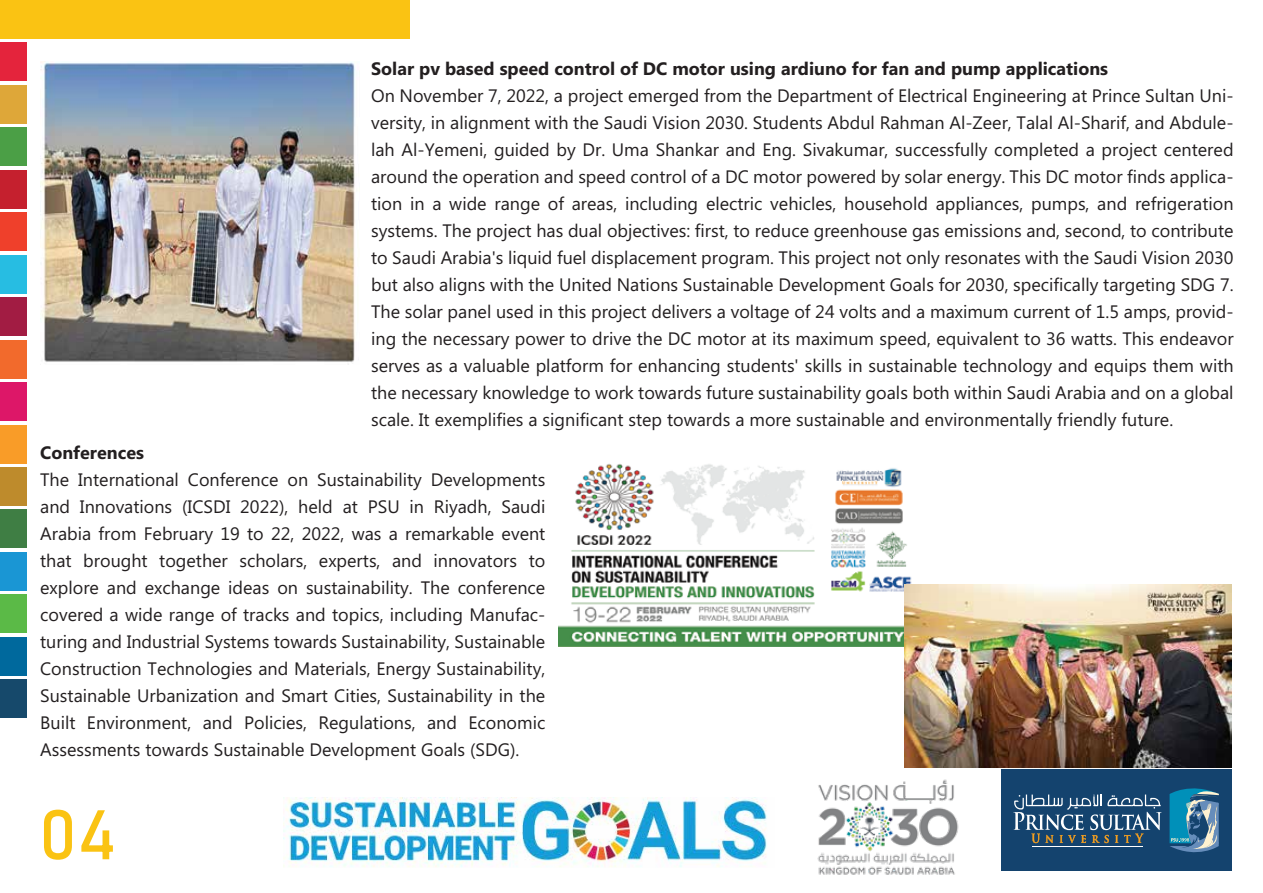
<style>
.page{position:relative;width:1263px;height:893px;background:#fff}
.page>*{position:absolute;margin:0;border:0;box-sizing:border-box;transform-origin:0 0}
.t1{font:69px "Bahnschrift";color:#fac313}
.t2{font:18px/27px "Microsoft Phags Pa";color:#231f20;text-align:justify}
.t3{font:700 18px "Microsoft Phags Pa";color:#231f20}
</style>
<div class="page">
<img style="left:817px;top:779px;width:142px;height:96px">
<div style="left:1001px;top:769px;width:231px;height:102px;background:#14436e"></div>
<svg style="left:1169px;top:788px;width:50px;height:65px"></svg>
<hr style="left:1033px;top:846px;width:110px;height:1px;background:#fff">
<svg style="left:1013px;top:794px;width:148px;height:49px"></svg>
<div style="left:0;top:0;width:410px;height:39px;background:#fac313"></div>
<div style="left:0;top:43px;width:27px;height:38px;background:#e4243c"></div>
<div style="left:0;top:85px;width:27px;height:39px;background:#dea739"></div>
<div style="left:0;top:128px;width:27px;height:38px;background:#4b9f46"></div>
<div style="left:0;top:170px;width:27px;height:39px;background:#c5202e"></div>
<div style="left:0;top:212px;width:27px;height:39px;background:#ef402b"></div>
<div style="left:0;top:255px;width:27px;height:39px;background:#27bde2"></div>
<div style="left:0;top:297px;width:27px;height:39px;background:#a21c43"></div>
<div style="left:0;top:340px;width:27px;height:38px;background:#f26a2c"></div>
<div style="left:0;top:382px;width:27px;height:39px;background:#dd1768"></div>
<div style="left:0;top:425px;width:27px;height:38px;background:#f99c28"></div>
<div style="left:0;top:467px;width:27px;height:39px;background:#be8b2c"></div>
<div style="left:0;top:510px;width:27px;height:38px;background:#3f7e44"></div>
<div style="left:0;top:552px;width:27px;height:39px;background:#1a96d4"></div>
<div style="left:0;top:594px;width:27px;height:39px;background:#5bba47"></div>
<div style="left:0;top:637px;width:27px;height:39px;background:#00699d"></div>
<div style="left:0;top:679px;width:27px;height:39px;background:#16496b"></div>
<img style="left:283px;top:798px;width:484px;height:69px">
<img style="left:41px;top:62px;width:314px;height:300px">
<img style="left:559px;top:463px;width:353px;height:183px">
<img style="left:905px;top:584px;width:326px;height:183px">
<p class="t3" style="left:371px;top:56px;width:738px">Solar pv based speed control of DC motor using ardiuno for fan and pump applications</p>
<p class="t2" style="left:371px;top:82px;width:864px">On November 7, 2022, a project emerged from the Department of Electrical Engineering at Prince Sultan Uni&shy;versity, in alignment with the Saudi Vision 2030. Students Abdul Rahman Al-Zeer, Talal Al-Sharif, and Abdule&shy;lah Al-Yemeni, guided by Dr. Uma Shankar and Eng. Sivakumar, successfully completed a project centered around the operation and speed control of a DC motor powered by solar energy. This DC motor finds applica&shy;tion in a wide range of areas, including electric vehicles, household appliances, pumps, and refrigeration systems. The project has dual objectives: first, to reduce greenhouse gas emissions and, second, to contribute to Saudi Arabia's liquid fuel displacement program. This project not only resonates with the Saudi Vision 2030 but also aligns with the United Nations Sustainable Development Goals for 2030, specifically targeting SDG 7.<br>The solar panel used in this project delivers a voltage of 24 volts and a maximum current of 1.5 amps, provid&shy;ing the necessary power to drive the DC motor at its maximum speed, equivalent to 36 watts. This endeavor serves as a valuable platform for enhancing students' skills in sustainable technology and equips them with the necessary knowledge to work towards future sustainability goals both within Saudi Arabia and on a global scale. It exemplifies a significant step towards a more sustainable and environmentally friendly future.</p>
<p class="t3" style="left:40px;top:440px;width:105px">Conferences</p>
<p class="t2" style="left:40px;top:465px;width:507px">The International Conference on Sustainability Developments and Innovations (ICSDI 2022), held at PSU in Riyadh, Saudi Arabia from February 19 to 22, 2022, was a remarkable event that brought together scholars, experts, and innovators to explore and exchange ideas on sustainability. The conference covered a wide range of tracks and topics, including Manufac&shy;turing and Industrial Systems towards Sustainability, Sustainable Construction Technologies and Materials, Energy Sustainability, Sustainable Urbanization and Smart Cities, Sustainability in the Built Environment, and Policies, Regulations, and Economic Assessments towards Sustainable Development Goals (SDG).</p>
<h1 class="t1" style="left:39px;top:782px;width:79px">04</h1>
</div>
